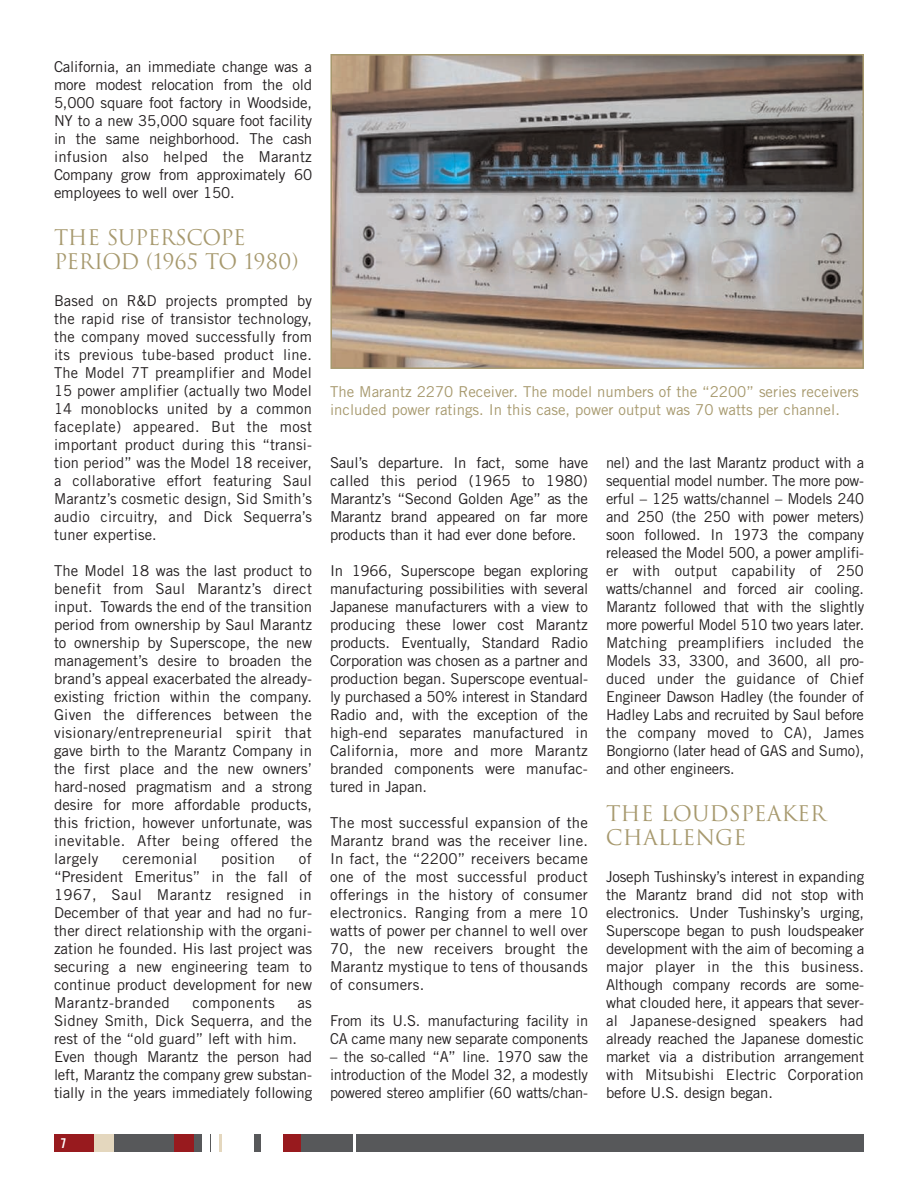
<style>
.page{position:relative;width:918px;height:1188px;background:#fff}
.page>*{position:absolute;margin:0;border:0;box-sizing:border-box;transform-origin:0 0}
.t1{font:21px/24px "Trajan";letter-spacing:-.015em;color:#a7996e}
.t2{font:15px/18px "Trade Gothic";letter-spacing:-.01em;color:#231f20;text-align:justify}
.t3{font:15px/18px "Trade Gothic";color:#a7996e}
.t4{font:15px "Trade Gothic";letter-spacing:.025em;color:#231f20}
.t5{font:13.5px "Trade Gothic Bold Cond Twenty";color:#fff}
</style>
<div class="page">
<div style="left:54px;top:1134px;width:810px;height:18px;background:#57585a"></div>
<div style="left:54px;top:1134px;width:40px;height:18px;background:#981a1e"></div>
<div style="left:94px;top:1134px;width:19px;height:18px;background:#e4d7be"></div>
<div style="left:174px;top:1134px;width:19px;height:18px;background:#981a1e"></div>
<div style="left:202px;top:1134px;width:8px;height:18px;background:#fff"></div>
<div style="left:212px;top:1134px;width:7px;height:18px;background:#fff"></div>
<div style="left:222px;top:1134px;width:31px;height:18px;background:#fff"></div>
<div style="left:261px;top:1134px;width:22px;height:18px;background:#fff"></div>
<div style="left:284px;top:1134px;width:17px;height:18px;background:#981a1e"></div>
<hr style="left:219px;top:1134px;width:3px;height:18px;background:#e4d7be">
<svg style="left:353px;top:1134px;width:2px;height:18px"></svg>
<img style="left:333px;top:57px;width:528px;height:309px">
<div style="left:330px;top:54px;width:534px;height:315px;border:2px solid #a7996e"></div>
<p class="t2" style="left:54px;top:59px;width:260px">California, an immediate change was a more modest relocation from the old 5,000 square foot factory in Woodside, NY to a new 35,000 square foot facility in the same neighborhood. The cash infusion also helped the Marantz Company grow from approximately 60 employees to well over 150.</p>
<h1 class="t1" style="left:54px;top:225px;width:246px">THE SUPERSCOPE<br>PERIOD (1965 TO 1980)</h1>
<p class="t2" style="left:54px;top:293px;width:259px">Based on R&amp;D projects prompted by the rapid rise of transistor technology, the company moved successfully from its previous tube-based product line.<br>The Model 7T preamplifier and Model 15 power amplifier (actually two Model 14 monoblocks united by a common faceplate) appeared. But the most important product during this “transi&shy;tion period” was the Model 18 receiver, a collaborative effort featuring Saul Marantz’s cosmetic design, Sid Smith’s audio circuitry, and Dick Sequerra’s tuner expertise.</p>
<p class="t2" style="left:54px;top:563px;width:260px">The Model 18 was the last product to benefit from Saul Marantz’s direct input. Towards the end of the transition period from ownership by Saul Marantz to ownership by Superscope, the new management’s desire to broaden the brand’s appeal exacerbated the already&shy;existing friction within the company.<br>Given the differences between the visionary/entrepreneurial spirit that gave birth to the Marantz Company in the first place and the new owners’ hard-nosed pragmatism and a strong desire for more affordable products, this friction, however unfortunate, was inevitable. After being offered the largely</p>
<p class="t2" style="left:54px;top:851px;width:260px;text-indent:245px">of “President Emeritus” in the fall of 1967, Saul Marantz resigned in December of that year and had no fur&shy;ther direct relationship with the organi&shy;zation he founded. His last project was securing a new engineering team to continue product development for new Marantz-branded</p>
<p class="t4" style="left:122px;top:853px;width:76px">ceremonial</p>
<p class="t4" style="left:221px;top:853px;width:56px">position</p>
<p class="t4" style="left:192px;top:997px;width:84px">components</p>
<p class="t2" style="left:54px;top:995px;width:260px;text-align:left;text-indent:243px">as<br>Sidney Smith, Dick Sequerra, and the rest of the “old guard” left with him.<br>Even though Marantz the person had left, Marantz the company grew substan&shy;tially in the years immediately following</p>
<p class="t5" style="left:61px;top:1138px;width:7px">7</p>
<p class="t3" style="left:330px;top:384px;width:530px">The Marantz 2270 Receiver. The model numbers of the “2200” series receivers included power ratings. In this case, power output was 70 watts per channel.</p>
<p class="t2" style="left:330px;top:455px;width:260px">Saul’s departure. In fact, some have called this period (1965 to 1980)<br>Marantz’s “Second Golden Age” as the Marantz brand appeared on far more products than it had ever done before.</p>
<p class="t2" style="left:330px;top:563px;width:260px">In 1966, Superscope began exploring manufacturing possibilities with several Japanese manufacturers with a view to producing these lower cost Marantz products. Eventually, Standard Radio Corporation was chosen as a partner and production began. Superscope eventual&shy;ly purchased a 50% interest in Standard Radio and, with the exception of the high-end separates manufactured in California, more and more Marantz branded components were manufac&shy;tured in Japan.</p>
<p class="t2" style="left:330px;top:815px;width:259px">The most successful expansion of the Marantz brand was the receiver line.<br>In fact, the “2200” receivers became one of the most successful product offerings in the history of consumer electronics. Ranging from a mere 10 watts of power per channel to well over 70, the new receivers brought the Marantz mystique to tens of thousands of consumers.</p>
<p class="t2" style="left:330px;top:1013px;width:260px">From its U.S. manufacturing facility in<br>CA came many new separate components</p>
<p class="t2" style="left:330px;top:1049px;width:260px">– the so-called “A” line. 1970 saw the introduction of the Model 32, a modestly powered stereo amplifier (60 watts/chan-</p>
<p class="t2" style="left:606px;top:455px;width:260px">nel) and the last Marantz product with a sequential model number. The more pow&shy;erful – 125 watts/channel – Models 240 and 250 (the 250 with power meters) soon followed. In 1973 the company released the Model 500, a power amplifi&shy;er with output capability of 250 watts/channel and forced air cooling.<br>Marantz followed that with the slightly more powerful Model 510 two years later.<br>Matching preamplifiers included the Models 33, 3300, and 3600, all pro&shy;duced under the guidance of Chief Engineer Dawson Hadley (the founder of Hadley Labs and recruited by Saul before the company moved to CA), James Bongiorno (later head of GAS and Sumo), and other engineers.</p>
<h1 class="t1" style="left:606px;top:801px;width:221px">THE LOUDSPEAKER<br>CHALLENGE</h1>
<p class="t2" style="left:606px;top:869px;width:260px">Joseph Tushinsky’s interest in expanding the Marantz brand did not stop with electronics. Under Tushinsky’s urging, Superscope began to push loudspeaker development with the aim of becoming a major player in the this business.<br>Although company records are some&shy;what clouded here, it appears that sever&shy;al Japanese-designed speakers had already reached the Japanese domestic market via a distribution arrangement with Mitsubishi Electric Corporation before U.S. design began.</p>
</div>
